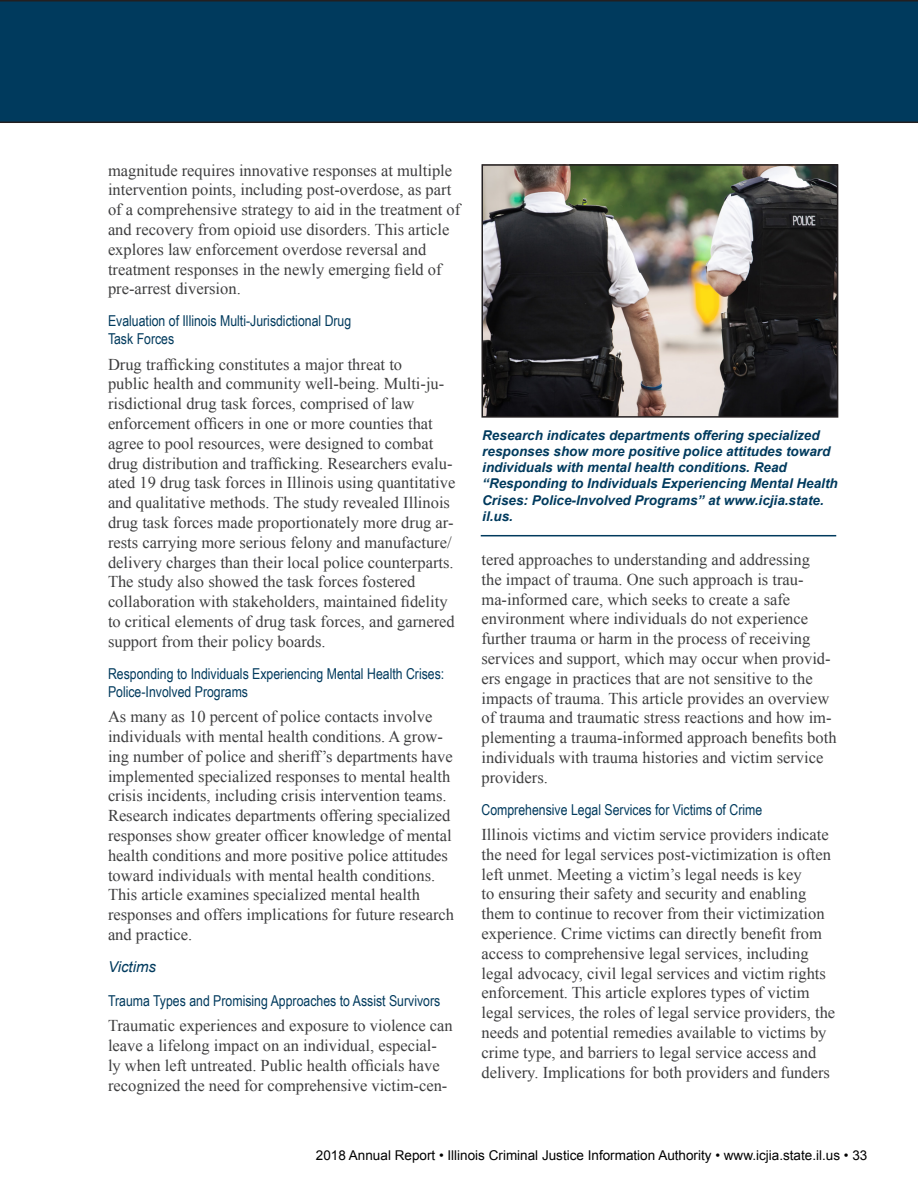
<style>
.page{position:relative;width:918px;height:1188px;background:#fff}
.page>*{position:absolute;margin:0;border:0;box-sizing:border-box;transform-origin:0 0}
.Bodyfirst{font:16.5px/19.8px "Times New Roman";color:#3e3e3f}
.Subhead_3{font:15px/18px "Arial Narrow";color:#003a5d}
.Subhead_2{font:italic 15px "Arial";color:#003a5d}
.Subhead_3-2{font:italic 700 13.5px/16.2px "Arial";color:#003a5d}
.t1{font:13.5px "Arial";color:#000}
</style>
<div class="page">
<div style="left:0;top:0;width:918px;height:123px;background:#003a5d"></div>
<hr style="left:481px;top:535px;width:355px;height:1px;background:#003a5d">
<img style="left:485px;top:167px;width:350px;height:248px">
<div style="left:482px;top:164px;width:356px;height:254px;border:2px solid #231f20"></div>
<p class="Bodyfirst" style="left:108px;top:160px;width:354px">magnitude requires innovative responses at multiple intervention points, including post-overdose, as part of a comprehensive strategy to aid in the treatment of and recovery from opioid use disorders. This article explores law enforcement overdose reversal and treatment responses in the newly emerging field of pre-arrest diversion.</p>
<p class="Subhead_3" style="left:108px;top:312px;width:245px">Evaluation of Illinois Multi-Jurisdictional Drug<br>Task Forces</p>
<p class="Bodyfirst" style="left:108px;top:354px;width:349px">Drug trafficking constitutes a major threat to<br>public health and community well-being. Multi-ju&shy;risdictional drug task forces, comprised of law enforcement officers in one or more counties that agree to pool resources, were designed to combat drug distribution and trafficking. Researchers evalu&shy;ated 19 drug task forces in Illinois using quantitative and qualitative methods. The study revealed Illinois drug task forces made proportionately more drug ar&shy;rests carrying more serious felony and manufacture/ delivery charges than their local police counterparts.<br>The study also showed the task forces fostered collaboration with stakeholders, maintained fidelity to critical elements of drug task forces, and garnered support from their policy boards.</p>
<p class="Subhead_3" style="left:108px;top:664px;width:338px">Responding to Individuals Experiencing Mental Health Crises:<br>Police-Involved Programs</p>
<p class="Bodyfirst" style="left:108px;top:706px;width:348px">As many as 10 percent of police contacts involve individuals with mental health conditions. A grow&shy;ing number of police and sheriff’s departments have implemented specialized responses to mental health crisis incidents, including crisis intervention teams.<br>Research indicates departments offering specialized responses show greater officer knowledge of mental health conditions and more positive police attitudes toward individuals with mental health conditions.<br>This article examines specialized mental health responses and offers implications for future research and practice.</p>
<p class="Subhead_2" style="left:108px;top:957px;width:50px">Victims</p>
<p class="Subhead_3" style="left:108px;top:991px;width:334px">Trauma Types and Promising Approaches to Assist Survivors</p>
<p class="Bodyfirst" style="left:108px;top:1016px;width:346px">Traumatic experiences and exposure to violence can leave a lifelong impact on an individual, especial&shy;ly when left untreated. Public health officials have recognized the need for comprehensive victim-cen-</p>
<p class="Subhead_3-2" style="left:482px;top:427px;width:357px">Research indicates departments offering specialized responses show more positive police attitudes toward individuals with mental health conditions. Read “Responding to Individuals Experiencing Mental Health Crises: Police-Involved Programs” at www.icjia.state. il.us.</p>
<p class="Bodyfirst" style="left:482px;top:549px;width:357px">tered approaches to understanding and addressing<br>the impact of trauma. One such approach is trau&shy;ma-informed care, which seeks to create a safe environment where individuals do not experience further trauma or harm in the process of receiving services and support, which may occur when provid&shy;ers engage in practices that are not sensitive to the impacts of trauma. This article provides an overview of trauma and traumatic stress reactions and how im&shy;plementing a trauma-informed approach benefits both individuals with trauma histories and victim service providers.</p>
<p class="Subhead_3" style="left:482px;top:800px;width:282px">Comprehensive Legal Services for Victims of Crime</p>
<p class="Bodyfirst" style="left:482px;top:824px;width:355px">Illinois victims and victim service providers indicate the need for legal services post-victimization is often left unmet. Meeting a victim’s legal needs is key<br>to ensuring their safety and security and enabling them to continue to recover from their victimization experience. Crime victims can directly benefit from access to comprehensive legal services, including legal advocacy, civil legal services and victim rights enforcement. This article explores types of victim legal services, the roles of legal service providers, the needs and potential remedies available to victims by crime type, and barriers to legal service access and delivery. Implications for both providers and funders</p>
<p class="t1" style="left:316px;top:1146px;width:553px">2018 Annual Report • Illinois Criminal Justice Information Authority • www.icjia.state.il.us • 33</p>
</div>
